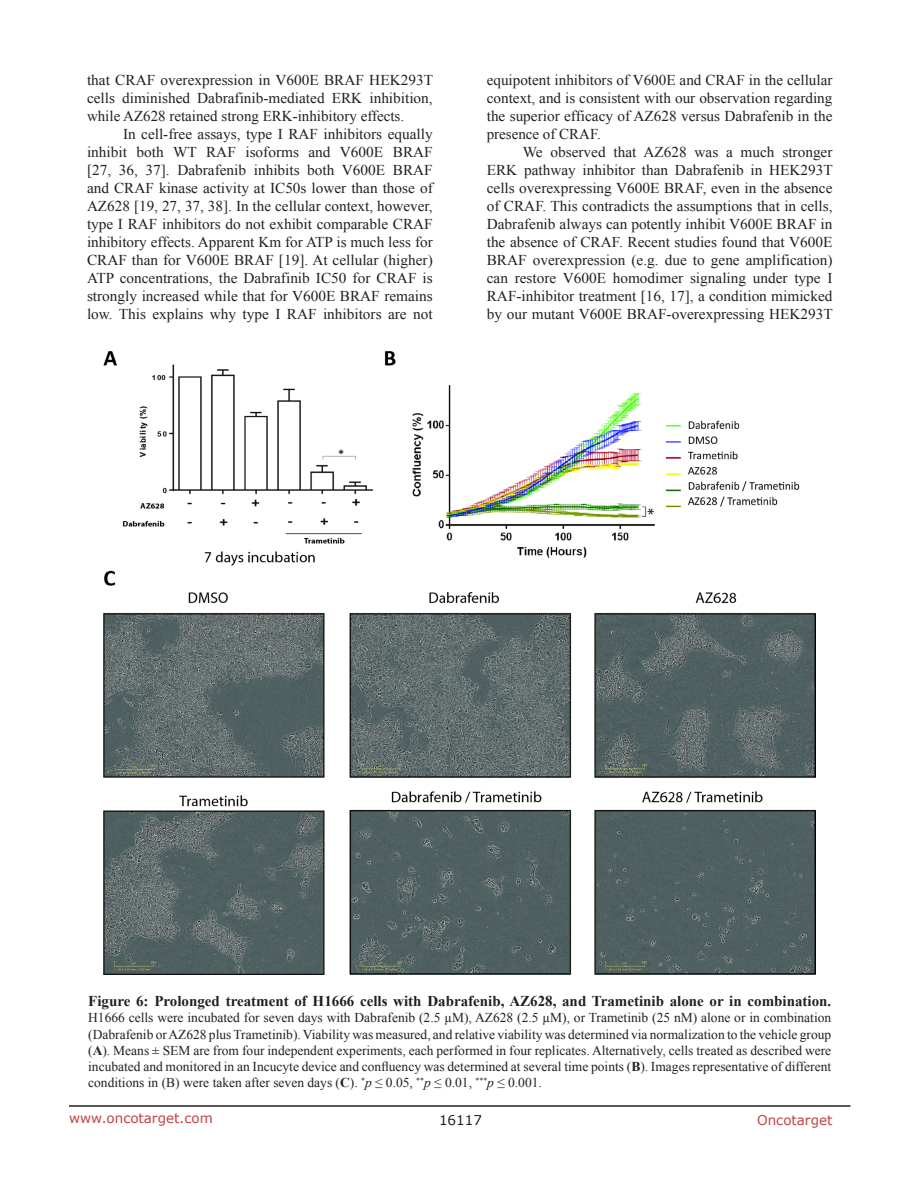
<style>
.page{position:relative;width:918px;height:1188px;background:#fff}
.page>*{position:absolute;margin:0;border:0;box-sizing:border-box;transform-origin:0 0}
.BodyText{font:15px/18px "Times New Roman";color:#231f20;text-align:justify}
.Figuretrx{font:700 15px "Times New Roman";color:#231f20}
.Figuretrx-2{font:13.5px/16.2px "Times New Roman";color:#231f20;text-align:justify}
.t1{font:13.5px "Verdana";color:#c24141}
.t2{font:13.5px "Verdana";color:#231f20}
.s1{font-weight:700}
.s2{font-style:italic}
</style>
<div class="page">
<hr style="left:69px;top:1105px;width:781px;height:2px;background:#231f20">
<img style="left:104px;top:351px;width:712px;height:624px">
<p class="BodyText" style="left:87px;top:71px;width:348px">that CRAF overexpression in V600E BRAF HEK293T cells diminished Dabrafinib-mediated ERK inhibition, while AZ628 retained strong ERK-inhibitory effects.</p>
<p class="BodyText" style="left:87px;top:125px;width:347px;text-indent:36px">In cell-free assays, type I RAF inhibitors equally inhibit both WT RAF isoforms and V600E BRAF [27, 36, 37]. Dabrafenib inhibits both V600E BRAF and CRAF kinase activity at IC50s lower than those of AZ628 [19, 27, 37, 38]. In the cellular context, however, type I RAF inhibitors do not exhibit comparable CRAF inhibitory effects. Apparent Km for ATP is much less for CRAF than for V600E BRAF [19]. At cellular (higher)<br>ATP concentrations, the Dabrafinib IC50 for CRAF is strongly increased while that for V600E BRAF remains low. This explains why type I RAF inhibitors are not</p>
<p class="BodyText" style="left:487px;top:71px;width:347px">equipotent inhibitors of V600E and CRAF in the cellular context, and is consistent with our observation regarding the superior efficacy of AZ628 versus Dabrafenib in the presence of CRAF.</p>
<p class="BodyText" style="left:487px;top:143px;width:348px;text-indent:36px">We observed that AZ628 was a much stronger ERK pathway inhibitor than Dabrafenib in HEK293T cells overexpressing V600E BRAF, even in the absence of CRAF. This contradicts the assumptions that in cells, Dabrafenib always can potently inhibit V600E BRAF in the absence of CRAF. Recent studies found that V600E BRAF overexpression (e.g. due to gene amplification) can restore V600E homodimer signaling under type I RAF-inhibitor treatment [16, 17], a condition mimicked by our mutant V600E BRAF-overexpressing HEK293T</p>
<p class="Figuretrx" style="left:88px;top:991px;width:745px">Figure 6: Prolonged treatment of H1666 cells with Dabrafenib, AZ628, and Trametinib alone or in combination.</p>
<p class="Figuretrx-2" style="left:88px;top:1010px;width:745px">H1666 cells were incubated for seven days with Dabrafenib (2.5 µM), AZ628 (2.5 µM), or Trametinib (25 nM) alone or in combination (Dabrafenib or AZ628 plus Trametinib). Viability was measured, and relative viability was determined via normalization to the vehicle group (<span class="s1">A</span>). Means ± SEM are from four independent experiments, each performed in four replicates. Alternatively, cells treated as described were incubated and monitored in an Incucyte device and confluency was determined at several time points (<span class="s1">B</span>). Images representative of different conditions in (B) were taken after seven days (<span class="s1">C</span>). <sup>*</sup><span class="s2">p</span> ≤ 0.05, <sup>**</sup><span class="s2">p</span> ≤ 0.01, <sup>***</sup><span class="s2">p</span> ≤ 0.001.</p>
<p class="t1" style="left:69px;top:1109px;width:145px">www.oncotarget.com</p>
<p class="t2" style="left:439px;top:1111px;width:44px">16117</p>
<p class="t1" style="left:757px;top:1111px;width:77px">Oncotarget</p>
</div>
